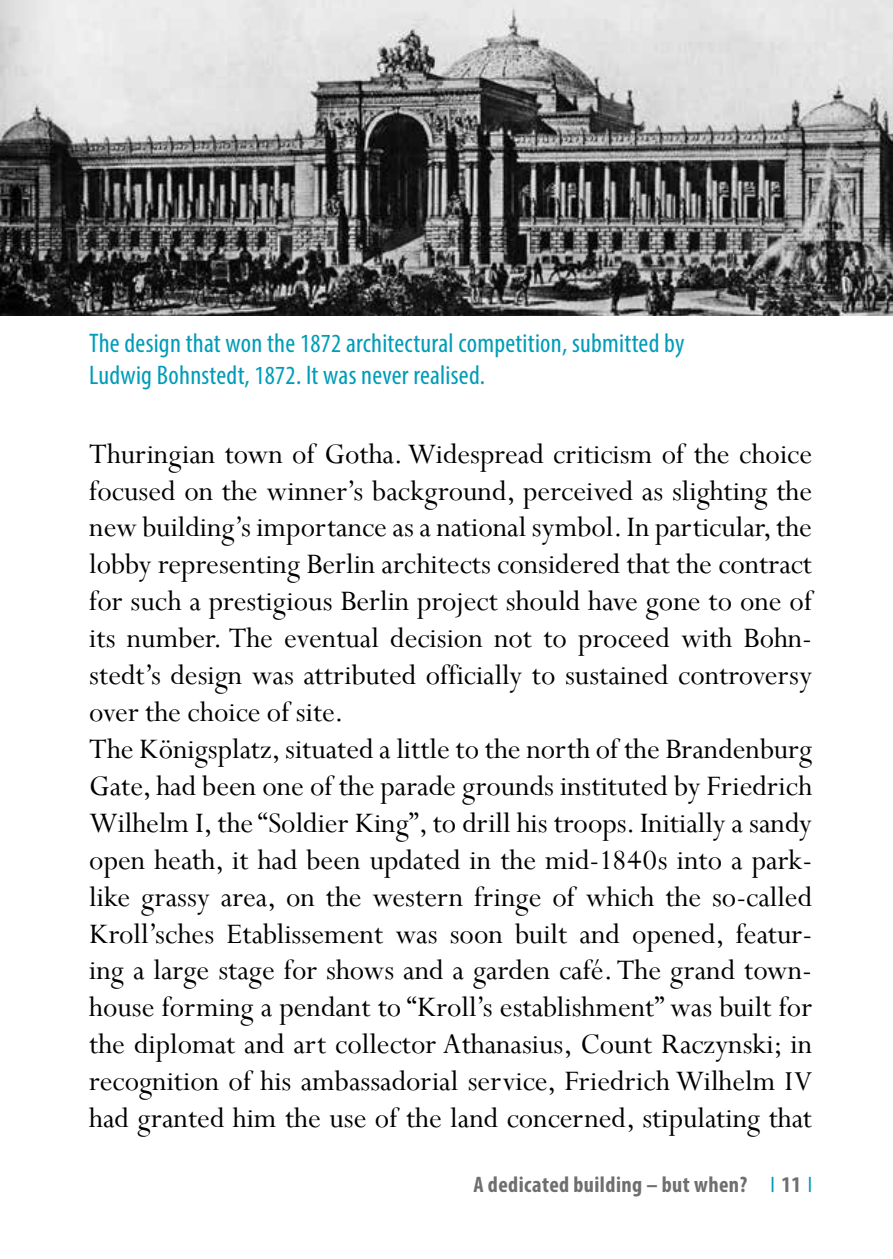
<style>
.page{position:relative;width:893px;height:1259px;background:#fff}
.page>*{position:absolute;margin:0;border:0;box-sizing:border-box;transform-origin:0 0}
.t1{font:31.5px/36.9px "Perpetua";color:#000}
.t2{font:condensed 27px/32.1px "Myriad Pro";letter-spacing:.01em;color:#009cb9}
.t3{font:700 condensed 22.5px "Myriad Pro";letter-spacing:.02em;color:#6f6f6e}
.s1{font-size:26.4px}
.s2{font-size:30.9px}
.s3{font-size:30.6px}
.s4{font-weight:400;color:#009cb9}
</style>
<div class="page">
<img style="left:0;top:0;width:893px;height:315px">
<p class="t2" style="left:89px;top:327px;width:597px">The design that won the <span class="s1">1872</span> architectural competition, submitted by<br>Ludwig Bohnstedt, <span class="s1">1872</span>. It was never realised.</p>
<p class="t1" style="left:89px;top:434px;width:724px">Thuringian town of Gotha. Widespread criticism of the choice focused on the winner’s background, perceived as slighting the new building’s importance as a national symbol. In particular, the lobby representing Berlin architects considered that the contract for such a prestigious Berlin project should have gone to one of its number. The eventual decision not to proceed with Bohn&shy;stedt’s design was attributed officially to sustained controversy over the choice of site.<br>The Königsplatz, situated a little to the north of the Brandenburg Gate, had been one of the parade grounds instituted by Friedrich Wilhelm I, the “Soldier King”, to drill his troops. Initially a sandy open heath, it had been updated in the mid-<span class="s2">1840</span>s into a park&shy;like grassy area, on the western fringe of which the so-called Kroll’sches Etablissement was soon built and opened, featur&shy;ing a large stage for shows and a garden café. The grand town&shy;house forming a pendant to “Kroll’s establishment” was built for the diplomat and art collector Athanasius, Count Raczynski; in recognition of his ambassadorial service, Friedrich Wilhelm <span class="s3">IV </span>had granted him the use of the land concerned, stipulating that</p>
<p class="t3" style="left:473px;top:1170px;width:340px">A dedicated building – but when? <span class="s4">I</span> 11 <span class="s4">I</span></p>
</div>
